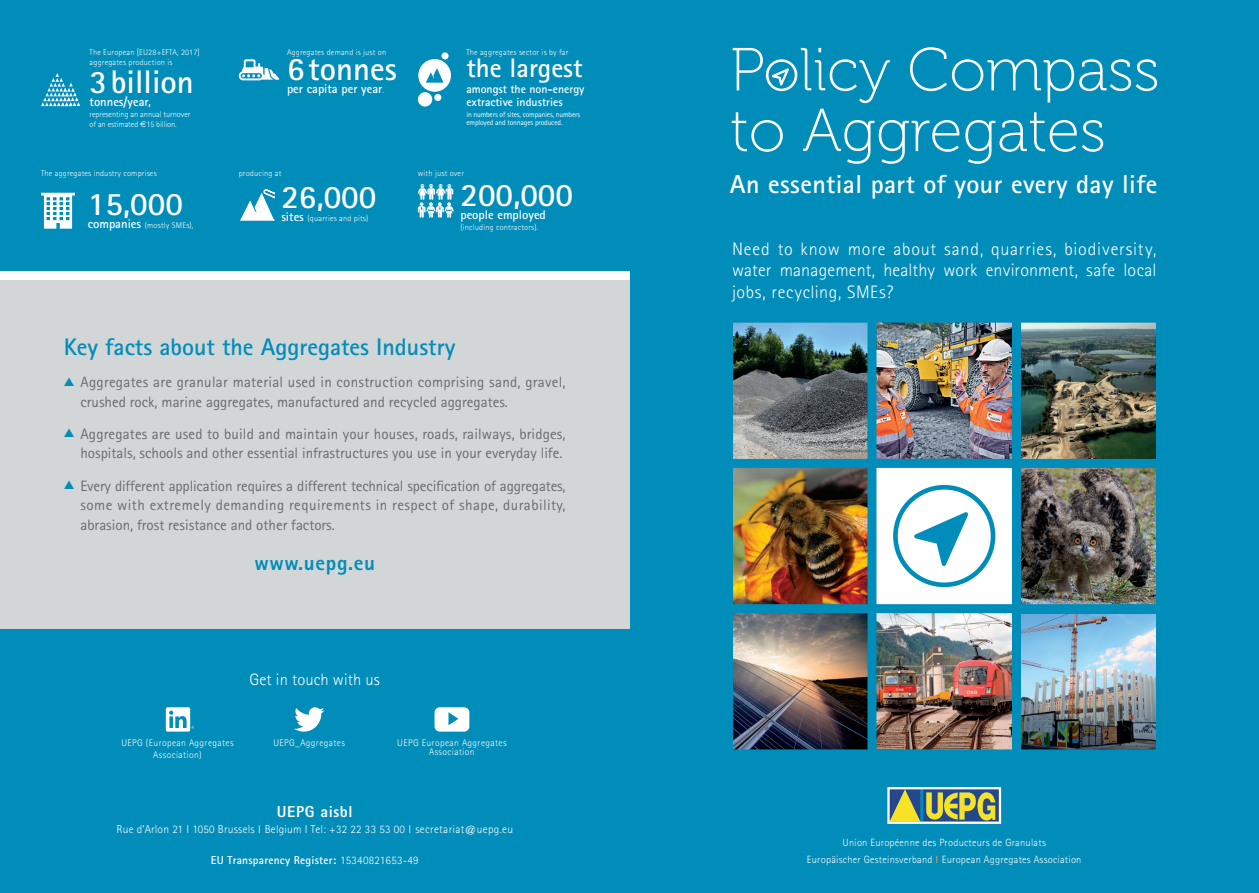
<style>
.page{position:relative;width:1259px;height:893px;background:#008db9}
.page>*{position:absolute;margin:0;border:0;box-sizing:border-box;transform-origin:0 0}
.t1{font:60.75px/60.8px "Museo 100";color:#fff}
.t2{font:700 32.7px "Rotis Sans Serif";color:#fff}
.t3{font:700 26.85px "Rotis Sans Serif";color:#fff}
.t4{font:700 25.95px "Rotis Sans Serif";letter-spacing:.015em;color:#fff}
.t5{font:700 24px "Rotis Sans Serif";color:#008db9}
.t6{font:800 21px "Rotis Sans Serif";letter-spacing:.03em;color:#008db9}
.t7{font:300 18px/21.3px "Rotis Sans Serif";letter-spacing:.015em;color:#fff;text-align:justify}
.t8{font:300 16.5px "Rotis Sans Serif";letter-spacing:.005em;color:#fff}
.t9{font:800 15.9px "Rotis Sans Serif";letter-spacing:.04em;color:#fff}
.t10{font:15px/19.5px "Rotis Sans Serif";color:#696c6d;text-align:right}
.t11{font:15px/19.5px "Rotis Sans Serif";letter-spacing:.02em;color:#696c6d}
.t12{font:700 12.6px "Rotis Sans Serif";color:#fff}
.t13{font:700 11.7px/12.6px "Rotis Sans Serif";color:#fff}
.t14{font:300 11.4px "Rotis Sans Serif";letter-spacing:.02em;color:#fff}
.t15{font:700 11.4px "Rotis Sans Serif";letter-spacing:.02em;color:#fff}
.t16{font:300 10.5px/16.8px "Rotis Sans Serif";letter-spacing:.02em;color:#fff;text-align:center}
.t17{font:300 9.6px/9.1px "Rotis Sans Serif";letter-spacing:.04em;color:#fff;text-align:center}
.t18{font:300 8.4px/10.5px "Rotis Sans Serif";letter-spacing:.02em;color:#fff}
.t19{font:300 8.4px/10.5px "Rotis Sans Serif";letter-spacing:-.01em;color:#fff}
.t20{font:7.5px/8.4px "Rotis Sans Serif";letter-spacing:-.02em;color:#fff}
.s1{font-family:"Euro Sans Std";font-weight:400}
.s2{font-weight:700;font-size:12.6px}
.s3{font-weight:300;font-size:8.4px}
.s4{color:#008db9}
.s5{font-weight:300}
.s6{font-weight:400;color:#f9a54d}
</style>
<div class="page">
<svg style="left:771px;top:68px;width:18px;height:18px"></svg>
<img style="left:733px;top:323px;width:134px;height:136px">
<img style="left:876px;top:323px;width:136px;height:136px">
<img style="left:1021px;top:323px;width:134px;height:136px">
<img style="left:733px;top:613px;width:134px;height:136px">
<img style="left:876px;top:613px;width:136px;height:136px">
<img style="left:1021px;top:614px;width:134px;height:135px">
<img style="left:733px;top:468px;width:134px;height:136px">
<div style="left:874px;top:465px;width:140px;height:142px;background:#fff"></div>
<img style="left:1021px;top:468px;width:134px;height:136px">
<div style="left:893px;top:485px;width:102px;height:102px;border:5px solid #008db9;border-radius:50%"></div>
<svg style="left:914px;top:512px;width:54px;height:54px"></svg>
<svg style="left:294px;top:707px;width:30px;height:25px"></svg>
<svg style="left:434px;top:707px;width:35px;height:25px"></svg>
<svg style="left:166px;top:707px;width:28px;height:25px"></svg>
<svg style="left:41px;top:73px;width:39px;height:33px"></svg>
<svg style="left:239px;top:59px;width:40px;height:21px"></svg>
<div style="left:418px;top:59px;width:33px;height:33px;background:#fff;border-radius:50%"></div>
<div style="left:418px;top:92px;width:14px;height:15px;background:#fff;border-radius:50%"></div>
<div style="left:441px;top:52px;width:7px;height:7px;background:#fff;border-radius:50%"></div>
<div style="left:434px;top:94px;width:7px;height:7px;background:#fff;border-radius:50%"></div>
<svg style="left:426px;top:68px;width:17px;height:15px"></svg>
<svg style="left:417px;top:184px;width:37px;height:34px"></svg>
<svg style="left:240px;top:189px;width:35px;height:32px"></svg>
<svg style="left:41px;top:193px;width:34px;height:36px"></svg>
<div style="left:867px;top:314px;width:9px;height:579px;background:#008db9"></div>
<div style="left:1012px;top:314px;width:9px;height:579px;background:#008db9"></div>
<div style="left:629px;top:604px;width:630px;height:9px;background:#008db9"></div>
<div style="left:629px;top:459px;width:630px;height:9px;background:#008db9"></div>
<svg style="left:887px;top:787px;width:115px;height:37px;background:#93a17c"></svg>
<div style="left:0;top:271px;width:629px;height:358px;background:#d3d6d7"></div>
<div style="left:0;top:271px;width:629px;height:9px;background:#fff"></div>
<p class="t18" style="left:90px;top:47px;width:112px">The European [EU28+EFTA, 2017] aggregates production is</p>
<h2 class="t2" style="left:90px;top:61px;width:106px">3billion</h2>
<p class="t12" style="left:90px;top:94px;width:63px">tonnes/year,</p>
<p class="t19" style="left:90px;top:109px;width:102px">representing an annual turnover of an estimated <span class="s1">€</span>15 billion.</p>
<p class="t18" style="left:41px;top:168px;width:117px">The aggregates industry comprises</p>
<h2 class="t2" style="left:88px;top:183px;width:97px">15,000</h2>
<p class="t18" style="left:88px;top:220px;width:107px"><span class="s2">companies</span> (mostly SMEs),</p>
<p class="t18" style="left:287px;top:47px;width:101px">Aggregates demand is just on</p>
<h2 class="t2" style="left:287px;top:48px;width:111px">6tonnes</h2>
<p class="t12" style="left:287px;top:81px;width:99px">per capita per year<span class="s3">.</span></p>
<p class="t18" style="left:239px;top:168px;width:44px">producing at</p>
<h2 class="t2" style="left:281px;top:176px;width:97px">26,000</h2>
<p class="t18" style="left:281px;top:213px;width:89px"><span class="s2">sites</span> (quarries and pits)</p>
<p class="t18" style="left:466px;top:47px;width:104px">The aggregates sector is by far</p>
<h3 class="t3" style="left:466px;top:51px;width:118px">the largest</h3>
<p class="t13" style="left:466px;top:83px;width:120px">amongst the non-energy extractive industries</p>
<p class="t20" style="left:466px;top:110px;width:115px">in numbers of sites, companies, numbers employed and tonnages produced.</p>
<p class="t18" style="left:418px;top:168px;width:48px">with just over</p>
<h2 class="t2" style="left:460px;top:174px;width:114px">200,000</h2>
<p class="t12" style="left:460px;top:207px;width:87px">people employed</p>
<p class="t18" style="left:460px;top:222px;width:79px">(including contractors).</p>
<h3 class="t5" style="left:64px;top:332px;width:393px">Key facts about the Aggregates Industry</h3>
<p class="t11" style="left:80px;top:372px;width:487px;text-indent:-17px"><span class="s4">▲</span> Aggregates are granular material used in construction comprising sand, gravel, crushed rock, marine aggregates, manufactured and recycled aggregates.</p>
<p class="t10" style="left:64px;top:424px;width:503px"><span class="s4">▲</span> Aggregates are used to build and maintain your houses, roads, railways, bridges, hospitals, schools and other essential infrastructures you use in your everyday life.</p>
<p class="t10" style="left:80px;top:476px;width:487px;text-align:justify;text-indent:-17px"><span class="s4">▲</span> Every different application requires a different technical specification of aggregates, some with extremely demanding requirements in respect of shape, durability, abrasion, frost resistance and other factors.</p>
<h3 class="t6" style="left:254px;top:550px;width:122px">www.uepg.eu</h3>
<p class="t8" style="left:250px;top:669px;width:132px">Get in touch with us</p>
<p class="t17" style="left:121px;top:737px;width:114px;line-height:12px">UEPG (European Aggregates<br>Association)</p>
<p class="t17" style="left:273px;top:738px;width:73px">UEPG_Aggregates</p>
<p class="t17" style="left:397px;top:738px;width:111px">UEPG European Aggregates<br>Association</p>
<p class="t9" style="left:277px;top:802px;width:77px">UEPG aisbl</p>
<p class="t14" style="left:116px;top:822px;width:398px">Rue d’Arlon 21 I 1050 Brussels I Belgium I Tel: +32 22 33 53 00 I secretariat@uepg.eu</p>
<p class="t15" style="left:211px;top:853px;width:209px">EU Transparency Register: <span class="s5">15340821653-49</span></p>
<h1 class="t1" style="left:730px;top:41px;width:431px">Policy Compass to Aggregates</h1>
<h3 class="t4" style="left:730px;top:168px;width:429px">An essential part of your every day life</h3>
<p class="t7" style="left:732px;top:238px;width:426px">Need to know more about sand, quarries, biodiversity, water management, healthy work environment, safe local jobs, recycling, SMEs?</p>
<p class="t16" style="left:807px;top:834px;width:276px">Union Européenne des Producteurs de Granulats<br>Europäischer Gesteinsverband <span class="s6">I</span> European Aggregates Association</p>
</div>
